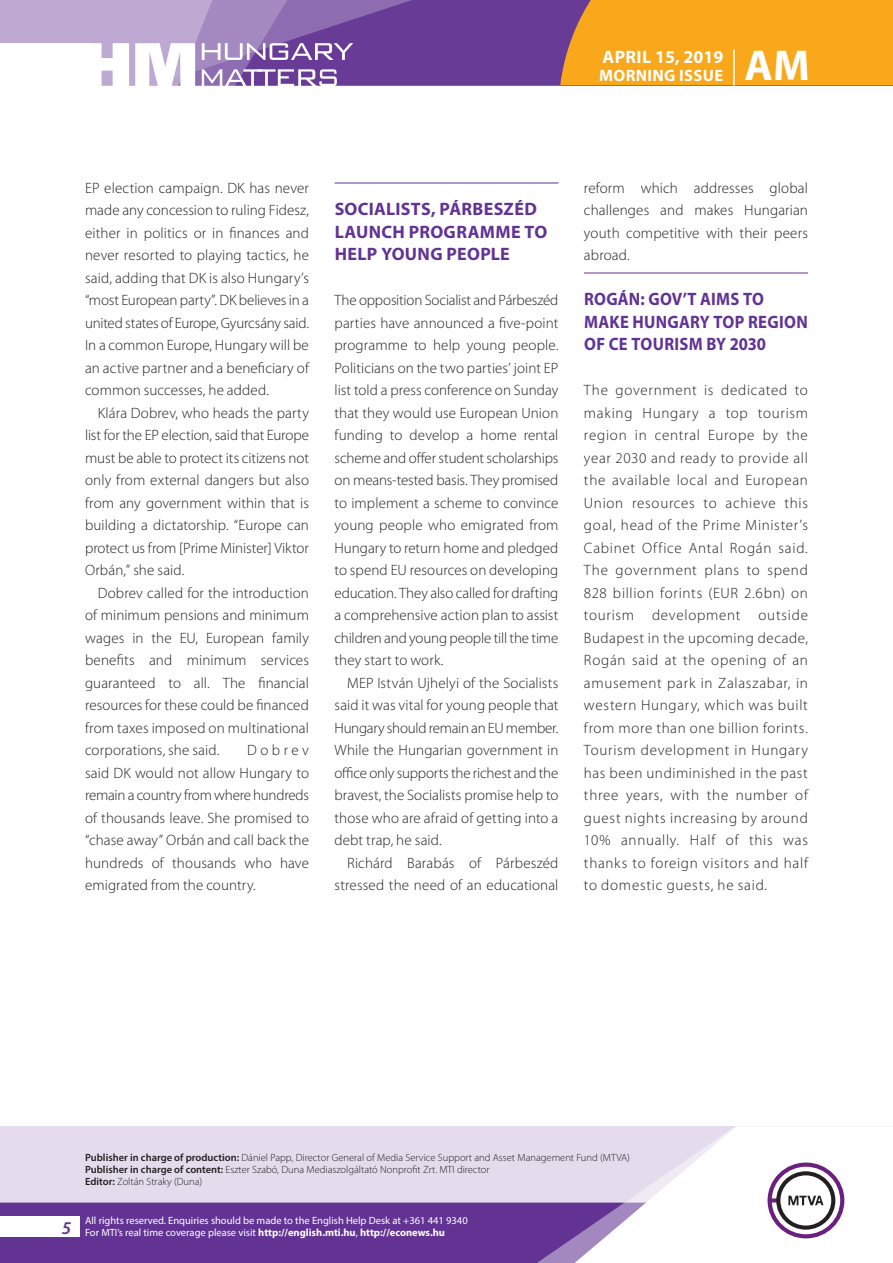
<style>
.page{position:relative;width:893px;height:1263px;background:#fff}
.page>*{position:absolute;margin:0;border:0;box-sizing:border-box;transform-origin:0 0}
.t1{font:700 43.35px "Myriad Pro";color:#fff}
._01_cimsor{font:700 18px/22.5px "Myriad Pro";letter-spacing:.015em;color:#623393;scale:.92 1}
._01_cimsor-2{font:700 18px/22.5px "Myriad Pro";letter-spacing:.015em;color:#623393}
.t2{font:700 18px "Myriad Pro";letter-spacing:.01em;color:#fff}
.t3{font:700 16.5px "Myriad Pro";letter-spacing:.02em;color:#fff}
._03_kenyer_szöveg-1{font:300 15px/22.5px "Myriad Pro";letter-spacing:.01em;color:#231f20;text-align:justify}
._03_kenyer_szöveg-2{font:300 15px/22.5px "Myriad Pro";letter-spacing:.01em;color:#231f20;text-align:justify}
.t4{font:300 10.5px "Myriad Pro";color:#231f20}
.t5{font:10.5px/12px "Myriad Pro";color:#fff}
.s1{font-weight:600}
.s2{font-weight:700}
</style>
<div class="page">
<div style="left:0;top:1126px;width:893px;height:137px;background:#e4dcec"></div>
<div style="left:0;top:1202px;width:506px;height:61px;background:#623393"></div>
<svg style="left:506px;top:1202px;width:69px;height:61px;background:#6b3e99"></svg>
<svg style="left:575px;top:1126px;width:318px;height:137px"></svg>
<div style="left:0;top:1216px;width:79px;height:20px;background:#fff"></div>
<div style="left:0;top:0;width:893px;height:85px;background:#683b97"></div>
<div style="left:560px;top:0;width:333px;height:85px;background:#f9a71b"></div>
<hr style="left:733px;top:49px;width:2px;height:37px;background:#fff">
<svg style="left:0;top:0;width:479px;height:86px"></svg>
<hr style="left:334px;top:183px;width:224px;height:1px;background:#623393">
<hr style="left:584px;top:273px;width:224px;height:1px;background:#623393">
<p class="t2" style="left:602px;top:45px;width:122px">April 15, 2019</p>
<p class="t3" style="left:599px;top:65px;width:125px">MORNING ISSUE</p>
<h1 class="t1" style="left:745px;top:37px;width:67px">AM</h1>
<p class="_03_kenyer_szöveg-1" style="left:85px;top:176px;width:226px">EP election campaign. DK has never made any concession to ruling Fidesz, either in politics or in finances and never resorted to playing tactics, he said, adding that DK is also Hungary’s “most European party”. DK believes in a united states of Europe, Gyurcsány said.<br>In a common Europe, Hungary will be an active partner and a beneficiary of common successes, he added.</p>
<p class="_03_kenyer_szöveg-2" style="left:85px;top:401px;width:225px;text-indent:13px">Klára Dobrev, who heads the party list for the EP election, said that Europe must be able to protect its citizens not only from external dangers but also from any government within that is building a dictatorship. “Europe can protect us from [Prime Minister] Viktor Orbán,” she said.</p>
<p class="_03_kenyer_szöveg-2" style="left:85px;top:581px;width:225px;text-indent:13px">Dobrev called for the introduction of minimum pensions and minimum wages in the EU, European family benefits and minimum services guaranteed to all. The financial resources for these could be financed from taxes imposed on multinational corporations, she said.</p>
<p class="_03_kenyer_szöveg-2" style="left:85px;top:739px;width:226px;text-indent:162px">Dobrev said DK would not allow Hungary to remain a country from where hundreds of thousands leave. She promised to “chase away” Orbán and call back the hundreds of thousands who have emigrated from the country.</p>
<p class="_01_cimsor-2" style="left:335px;top:197px;width:214px">SOCIALISTS, PÁRBESZÉD<br>LAUNCH PROGRAMME TO<br>HELP YOUNG PEOPLE</p>
<p class="_03_kenyer_szöveg-1" style="left:334px;top:289px;width:225px">The opposition Socialist and Párbeszéd parties have announced a five-point programme to help young people.<br>Politicians on the two parties’ joint EP list told a press conference on Sunday that they would use European Union funding to develop a home rental scheme and offer student scholarships on means-tested basis. They promised to implement a scheme to convince young people who emigrated from Hungary to return home and pledged to spend EU resources on developing education. They also called for drafting a comprehensive action plan to assist children and young people till the time they start to work.</p>
<p class="_03_kenyer_szöveg-2" style="left:334px;top:671px;width:225px;text-indent:13px">MEP István Ujhelyi of the Socialists said it was vital for young people that Hungary should remain an EU member.<br>While the Hungarian government in office only supports the richest and the bravest, the Socialists promise help to those who are afraid of getting into a debt trap, he said.</p>
<p class="_03_kenyer_szöveg-2" style="left:334px;top:851px;width:225px;text-align:right">Richárd Barabás of Párbeszéd stressed the need of an educational</p>
<p class="_03_kenyer_szöveg-2" style="left:584px;top:176px;width:225px">reform which addresses global challenges and makes Hungarian youth competitive with their peers abroad.</p>
<p class="_01_cimsor" style="left:584px;top:287px;width:245px">ROGÁN: GOV’T AIMS TO<br>MAKE HUNGARY TOP REGION<br>OF CE TOURISM BY 2030</p>
<p class="_03_kenyer_szöveg-1" style="left:584px;top:379px;width:225px">The government is dedicated to making Hungary a top tourism region in central Europe by the year 2030 and ready to provide all the available local and European Union resources to achieve this goal, head of the Prime Minister’s Cabinet Office Antal Rogán said.<br>The government plans to spend 828 billion forints (EUR 2.6bn) on tourism development outside Budapest in the upcoming decade, Rogán said at the opening of an amusement park in Zalaszabar, in western Hungary, which was built from more than one billion forints.<br>Tourism development in Hungary has been undiminished in the past three years, with the number of guest nights increasing by around 10% annually. Half of this was thanks to foreign visitors and half to domestic guests, he said.</p>
<p class="t4" style="left:85px;top:1151px;width:546px"><span class="s1">Publisher in charge of production:</span> Dániel Papp, Director General of Media Service Support and Asset Management Fund (MTVA)</p>
<p class="t4" style="left:85px;top:1163px;width:406px"><span class="s1">Publisher in charge of content:</span> Eszter Szabó, Duna Mediaszolgáltató Nonprofit Zrt. MTI director</p>
<p class="t4" style="left:85px;top:1175px;width:119px"><span class="s1">Editor:</span> Zoltán Straky (Duna)</p>
<p class="t5" style="left:62px;top:1214px;width:407px;text-indent:23px">All rights reserved. Enquiries should be made to the English Help Desk at +361 441 9340<br><sup>5</sup> For MTI’s real time coverage please visit <span class="s2">http://english.mti.hu</span>, <span class="s2">http://econews.hu</span></p>
</div>
